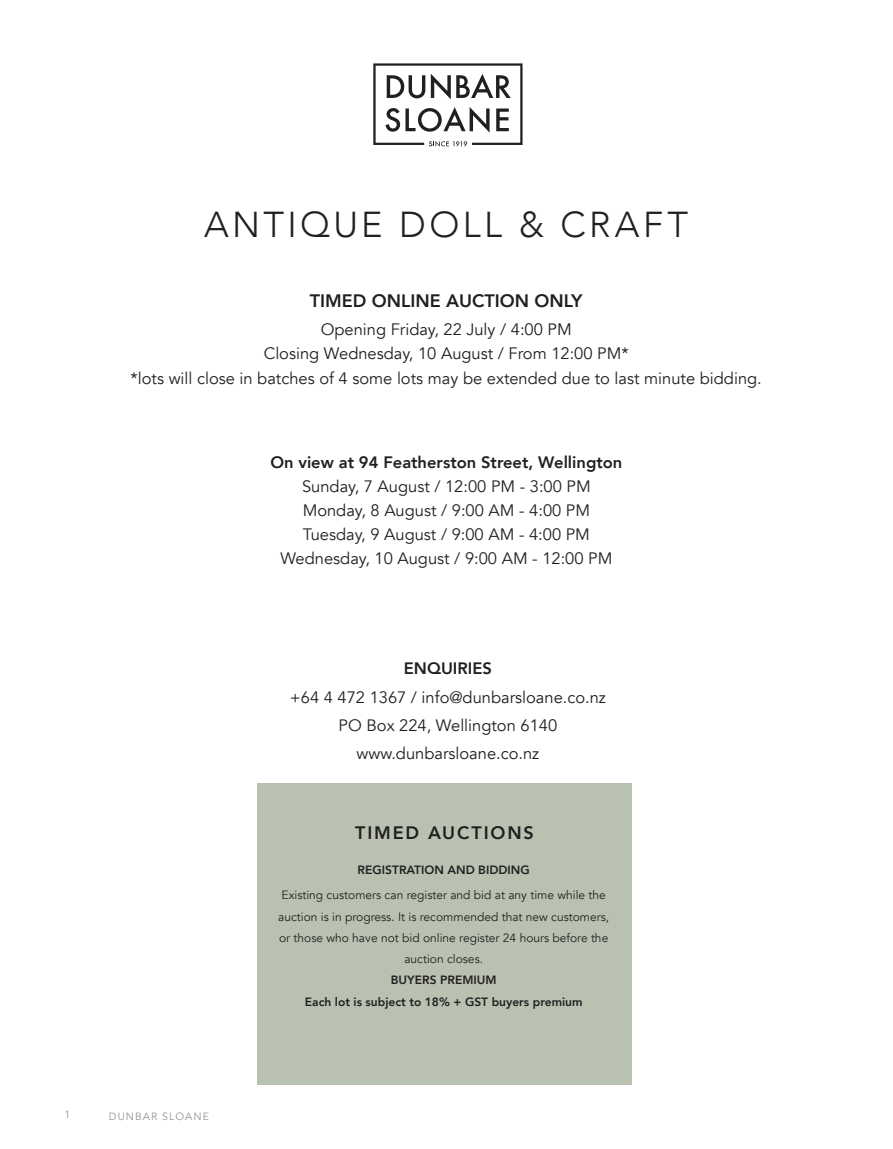
<style>
.page{position:relative;width:893px;height:1149px;background:#fff}
.page>*{position:absolute;margin:0;border:0;box-sizing:border-box;transform-origin:0 0}
.t1{font:300 36px "Avenir";letter-spacing:.095em;color:#231f20}
.Intro___Subhead{font:800 18px "Avenir";color:#231f20}
.Intro___Subhead-2{font:800 18px "Avenir";letter-spacing:.1em;color:#231f20}
.t2{font:16.5px "Avenir";color:#231f20}
.t3{font:800 16.5px "Avenir";color:#231f20}
.t4{font:12px/21px "Avenir";color:#231f20;text-align:center}
.t5{font:800 12px "Avenir";color:#231f20}
.t6{font:10.5px "Avenir";letter-spacing:.1em;color:#939598}
</style>
<div class="page">
<svg style="left:373px;top:63px;width:150px;height:83px"></svg>
<div style="left:257px;top:782px;width:375px;height:301px;background:#b9c2b1"></div>
<p class="t1" style="left:204px;top:203px;width:486px">ANTIQUE DOLL &amp; CRAFT</p>
<p class="Intro___Subhead" style="left:310px;top:287px;width:274px">TIMED ONLINE AUCTION ONLY</p>
<p class="t2" style="left:321px;top:320px;width:252px">Opening Friday, 22 July / 4:00 PM</p>
<p class="t2" style="left:264px;top:344px;width:366px">Closing Wednesday, 10 August / From 12:00 PM*</p>
<p class="t2" style="left:131px;top:368px;width:633px">*lots will close in batches of 4 some lots may be extended due to last minute bidding.</p>
<p class="t3" style="left:270px;top:449px;width:354px">On view at 94 Featherston Street, Wellington</p>
<p class="t2" style="left:302px;top:476px;width:290px">Sunday, 7 August / 12:00 PM - 3:00 PM</p>
<p class="t2" style="left:303px;top:500px;width:289px">Monday, 8 August / 9:00 AM - 4:00 PM</p>
<p class="t2" style="left:303px;top:524px;width:289px">Tuesday, 9 August / 9:00 AM - 4:00 PM</p>
<p class="t2" style="left:280px;top:548px;width:334px">Wednesday, 10 August / 9:00 AM - 12:00 PM</p>
<p class="t3" style="left:404px;top:655px;width:90px">ENQUIRIES</p>
<p class="t2" style="left:290px;top:687px;width:318px">+64 4 472 1367 / info@dunbarsloane.co.nz</p>
<p class="t2" style="left:339px;top:715px;width:220px">PO Box 224, Wellington 6140</p>
<p class="t2" style="left:357px;top:743px;width:184px">www.dunbarsloane.co.nz</p>
<p class="Intro___Subhead-2" style="left:355px;top:818px;width:180px">TIMED AUCTIONS</p>
<p class="t6" style="left:64px;top:1107px;width:7px">1</p>
<p class="t6" style="left:109px;top:1109px;width:102px">DUNBAR SLOANE</p>
<p class="t5" style="left:358px;top:860px;width:174px">REGISTRATION AND BIDDING</p>
<p class="t4" style="left:278px;top:884px;width:332px">Existing customers can register and bid at any time while the auction is in progress. It is recommended that new customers, or those who have not bid online register 24 hours before the auction closes.</p>
<p class="t5" style="left:391px;top:970px;width:107px">BUYERS PREMIUM</p>
<p class="t5" style="left:305px;top:991px;width:279px">Each lot is subject to 18% + GST buyers premium</p>
</div>
